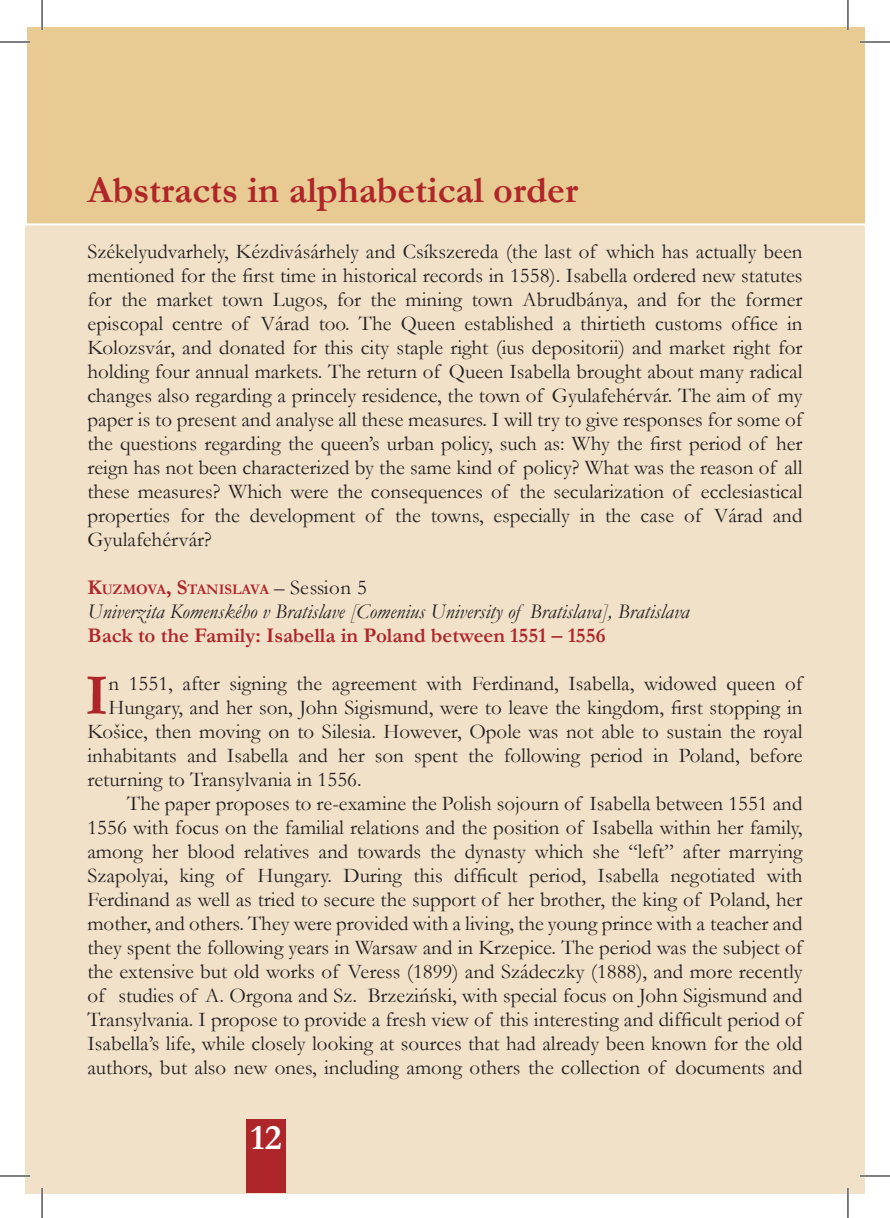
<style>
.page{position:relative;width:890px;height:1218px;background:#fff}
.page>*{position:absolute;margin:0;border:0;box-sizing:border-box;transform-origin:0 0}
.inic{font:700 58.8px "Garamond";color:#af262a}
.Body{font:700 38px "Garamond";color:#af262a}
.t1{font:700 36px "Garamond";color:#fff}
.inic-2{font:21px/24px "Garamond";color:#231f20;text-align:justify}
.Body-2{font:21px/24px "Garamond";color:#231f20;text-align:justify}
.Tompa{font:italic 21px "Garamond";color:#231f20}
.Tompa-2{font:700 21px "Garamond";color:#af262a}
.Tompa-3{font:700 14.6px "Garamond";color:#af262a}
.s1{font-size:21px}
.s2{font-weight:400;font-size:21px;color:#231f20}
</style>
<div class="page">
<div style="left:25px;top:25px;width:839px;height:1168px;background:#f1e1c9"></div>
<div style="left:246px;top:1119px;width:40px;height:74px;background:#af262a"></div>
<div style="left:25px;top:25px;width:839px;height:200px;background:#e8cb92"></div>
<hr style="left:0;top:41px;width:30px;height:2px;background:#fff">
<hr style="left:859px;top:41px;width:30px;height:2px;background:#fff">
<hr style="left:0;top:1175px;width:30px;height:2px;background:#fff">
<hr style="left:859px;top:1175px;width:30px;height:2px;background:#fff">
<hr style="left:41px;top:0;width:2px;height:30px;background:#fff">
<hr style="left:41px;top:1188px;width:2px;height:30px;background:#fff">
<hr style="left:846px;top:0;width:2px;height:30px;background:#fff">
<hr style="left:846px;top:1188px;width:2px;height:30px;background:#fff">
<hr style="left:0;top:42px;width:30px;height:1px;background:#000">
<hr style="left:859px;top:42px;width:30px;height:1px;background:#000">
<hr style="left:0;top:1176px;width:30px;height:1px;background:#000">
<hr style="left:859px;top:1176px;width:30px;height:1px;background:#000">
<hr style="left:42px;top:0;width:1px;height:30px;background:#000">
<hr style="left:42px;top:1188px;width:1px;height:30px;background:#000">
<hr style="left:847px;top:0;width:1px;height:30px;background:#000">
<hr style="left:847px;top:1188px;width:1px;height:30px;background:#000">
<p class="Body" style="left:87px;top:164px;width:492px">Abstracts in alphabetical order</p>
<p class="inic-2" style="left:87px;top:239px;width:716px">Székelyudvarhely, Kézdivásárhely and Csíkszereda (the last of which has actually been mentioned for the first time in historical records in 1558). Isabella ordered new statutes for the market town Lugos, for the mining town Abrudbánya, and for the former episcopal centre of Várad too. The Queen established a thirtieth customs office in Kolozsvár, and donated for this city staple right (ius depositorii) and market right for holding four annual markets. The return of Queen Isabella brought about many radical changes also regarding a princely residence, the town of Gyulafehérvár. The aim of my paper is to present and analyse all these measures. I will try to give responses for some of the questions regarding the queen’s urban policy, such as: Why the first period of her reign has not been characterized by the same kind of policy? What was the reason of all these measures? Which were the consequences of the secularization of ecclesiastical properties for the development of the towns, especially in the case of Várad and Gyulafehérvár?</p>
<p class="Tompa-3" style="left:87px;top:579px;width:281px"><span class="s1">K</span>UZMOVA<span class="s1">, S</span>TANISLAVA <span class="s2">– Session 5</span></p>
<p class="Tompa" style="left:87px;top:597px;width:603px">Univerzita Komenského v Bratislave [Comenius University of Bratislava], Bratislava</p>
<p class="Tompa-2" style="left:87px;top:621px;width:519px">Back to the Family: Isabella in Poland between 1551 – 1556</p>
<p class="inic" style="left:85px;top:655px;width:25px">I</p>
<p class="inic-2" style="left:108px;top:671px;width:695px">n 1551, after signing the agreement with Ferdinand, Isabella, widowed queen of</p>
<p class="inic-2" style="left:108px;top:695px;width:695px">Hungary, and her son, John Sigismund, were to leave the kingdom, first stopping in</p>
<p class="inic-2" style="left:87px;top:719px;width:716px">Košice, then moving on to Silesia. However, Opole was not able to sustain the royal</p>
<p class="inic-2" style="left:87px;top:743px;width:716px">inhabitants and Isabella and her son spent the following period in Poland, before</p>
<p class="inic-2" style="left:87px;top:767px;width:275px">returning to Transylvania in 1556.</p>
<p class="Body-2" style="left:87px;top:791px;width:716px;text-indent:40px">The paper proposes to re-examine the Polish sojourn of Isabella between 1551 and 1556 with focus on the familial relations and the position of Isabella within her family, among her blood relatives and towards the dynasty which she “left” after marrying Szapolyai, king of Hungary. During this difficult period, Isabella negotiated with Ferdinand as well as tried to secure the support of her brother, the king of Poland, her mother, and others. They were provided with a living, the young prince with a teacher and they spent the following years in Warsaw and in Krzepice. The period was the subject of the extensive but old works of Veress (1899) and Szádeczky (1888), and more recently of studies of A. Orgona and Sz. Brzeziński, with special focus on John Sigismund and Transylvania. I propose to provide a fresh view of this interesting and difficult period of Isabella’s life, while closely looking at sources that had already been known for the old authors, but also new ones, including among others the collection of documents and</p>
<h3 class="t1" style="left:250px;top:1113px;width:33px">12</h3>
</div>
